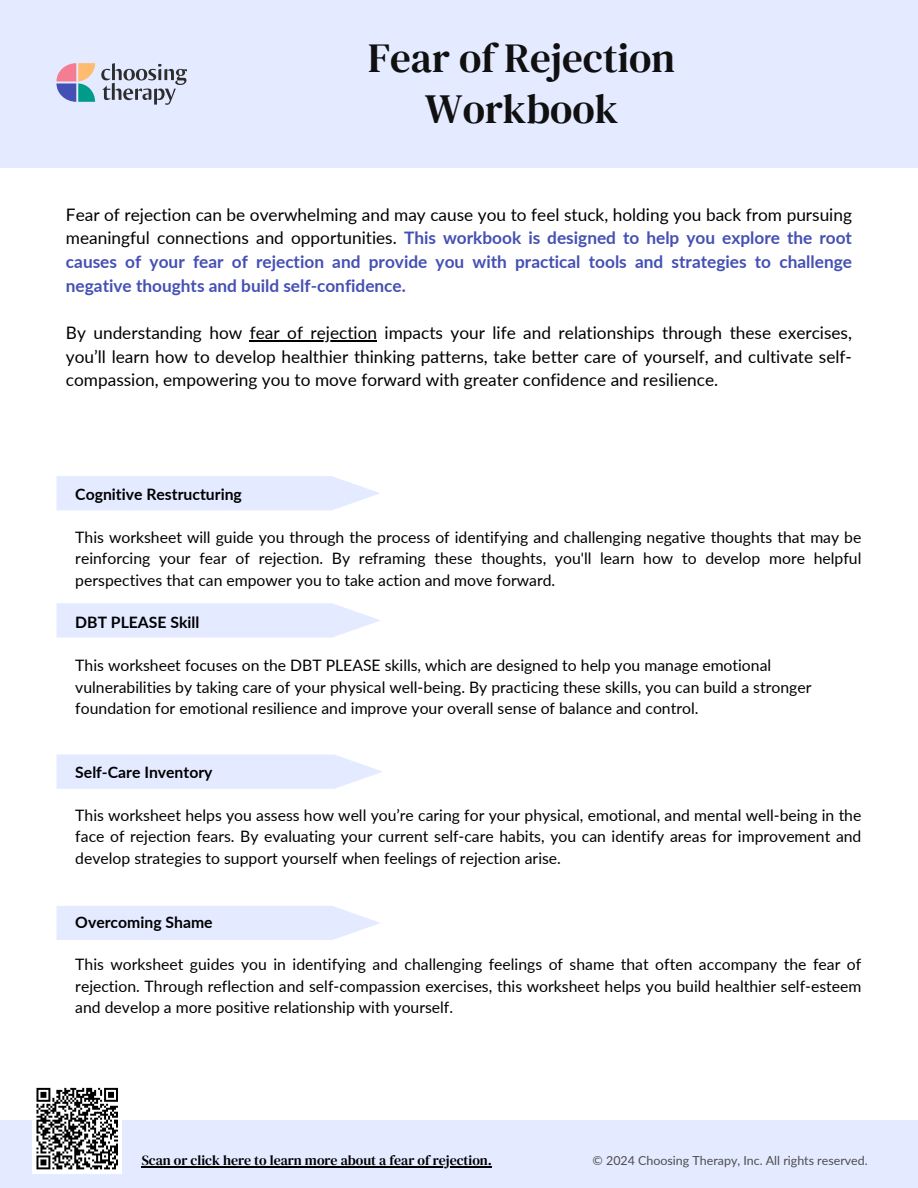
<style>
.page{position:relative;width:918px;height:1188px;background:#fff}
.page>*{position:absolute;margin:0;border:0;box-sizing:border-box;transform-origin:0 0}
.t1{font:41.1px/51.8px "DM Serif Text";color:#101010;text-align:center}
.t2{font:700 17.25px/23.7px "Lato";color:#4450b4;text-align:justify}
.t3{font:17.25px/23.7px "Lato";color:#000}
.t4{font:15.75px/21.3px "Lato";color:#000;text-align:justify}
.t5{font:700 15.75px "Lato";color:#000}
.t6{font:13.95px "DM Serif Text";color:#000}
.t7{font:12.45px "Lato";color:#4e4d4d}
.s1{font-weight:400;color:#000}
</style>
<div class="page">
<div style="left:0;top:1120px;width:918px;height:68px;background:#e4eaff"></div>
<hr style="left:142px;top:1166px;width:350px;height:2px;background:#000">
<div style="left:0;top:0;width:918px;height:168px;background:#e4eaff"></div>
<svg style="left:56px;top:63px;width:39px;height:39px"></svg>
<svg style="left:101px;top:63px;width:86px;height:42px"></svg>
<svg style="left:57px;top:476px;width:323px;height:34px"></svg>
<svg style="left:57px;top:603px;width:323px;height:35px"></svg>
<svg style="left:57px;top:755px;width:326px;height:34px"></svg>
<svg style="left:57px;top:906px;width:323px;height:34px"></svg>
<hr style="left:250px;top:340px;width:127px;height:1px;background:#000">
<div style="left:33px;top:1084px;width:89px;height:89px;background:#fff"></div>
<svg style="left:36px;top:1087px;width:82px;height:83px"></svg>
<h3 class="t1" style="left:368px;top:31px;width:308px">Fear of Rejection<br>Workbook</h3>
<h3 class="t2" style="left:66px;top:202px;width:788px"><span class="s1">Fear of rejection can be overwhelming and may cause you to feel stuck, holding you back from pursuing meaningful connections and opportunities.</span> This workbook is designed to help you explore the root causes of your fear of rejection and provide you with practical tools and strategies to challenge negative thoughts and build self-confidence.</h3>
<p class="t3" style="left:66px;top:320px;width:788px">By understanding how fear of rejection impacts your life and relationships through these exercises,</p>
<p class="t3" style="left:66px;top:344px;width:788px">you’ll learn how to develop healthier thinking patterns, take better care of yourself, and cultivate self&shy;compassion, empowering you to move forward with greater confidence and resilience.</p>
<h3 class="t5" style="left:75px;top:485px;width:168px">Cognitive Restructuring</h3>
<h2 class="t4" style="left:75px;top:526px;width:788px">This worksheet will guide you through the process of identifying and challenging negative thoughts that may be reinforcing your fear of rejection. By reframing these thoughts, you'll learn how to develop more helpful perspectives that can empower you to take action and move forward.</h2>
<h3 class="t5" style="left:75px;top:613px;width:125px">DBT PLEASE Skill</h3>
<h2 class="t4" style="left:75px;top:654px;width:738px;text-align:left">This worksheet focuses on the DBT PLEASE skills, which are designed to help you manage emotional vulnerabilities by taking care of your physical well-being. By practicing these skills, you can build a stronger foundation for emotional resilience and improve your overall sense of balance and control.</h2>
<h3 class="t5" style="left:75px;top:763px;width:139px">Self-Care Inventory</h3>
<h2 class="t4" style="left:75px;top:804px;width:788px">This worksheet helps you assess how well you’re caring for your physical, emotional, and mental well-being in the face of rejection fears. By evaluating your current self-care habits, you can identify areas for improvement and develop strategies to support yourself when feelings of rejection arise.</h2>
<h3 class="t5" style="left:75px;top:912px;width:139px">Overcoming Shame</h3>
<h2 class="t4" style="left:75px;top:954px;width:788px">This worksheet guides you in identifying and challenging feelings of shame that often accompany the fear of rejection. Through reflection and self-compassion exercises, this worksheet helps you build healthier self-esteem and develop a more positive relationship with yourself.</h2>
<h1 class="t6" style="left:142px;top:1151px;width:352px">Scan or click here to learn more about a fear of rejection.</h1>
<p class="t7" style="left:593px;top:1153px;width:277px">© 2024 Choosing Therapy, Inc. All rights reserved.</p>
</div>
